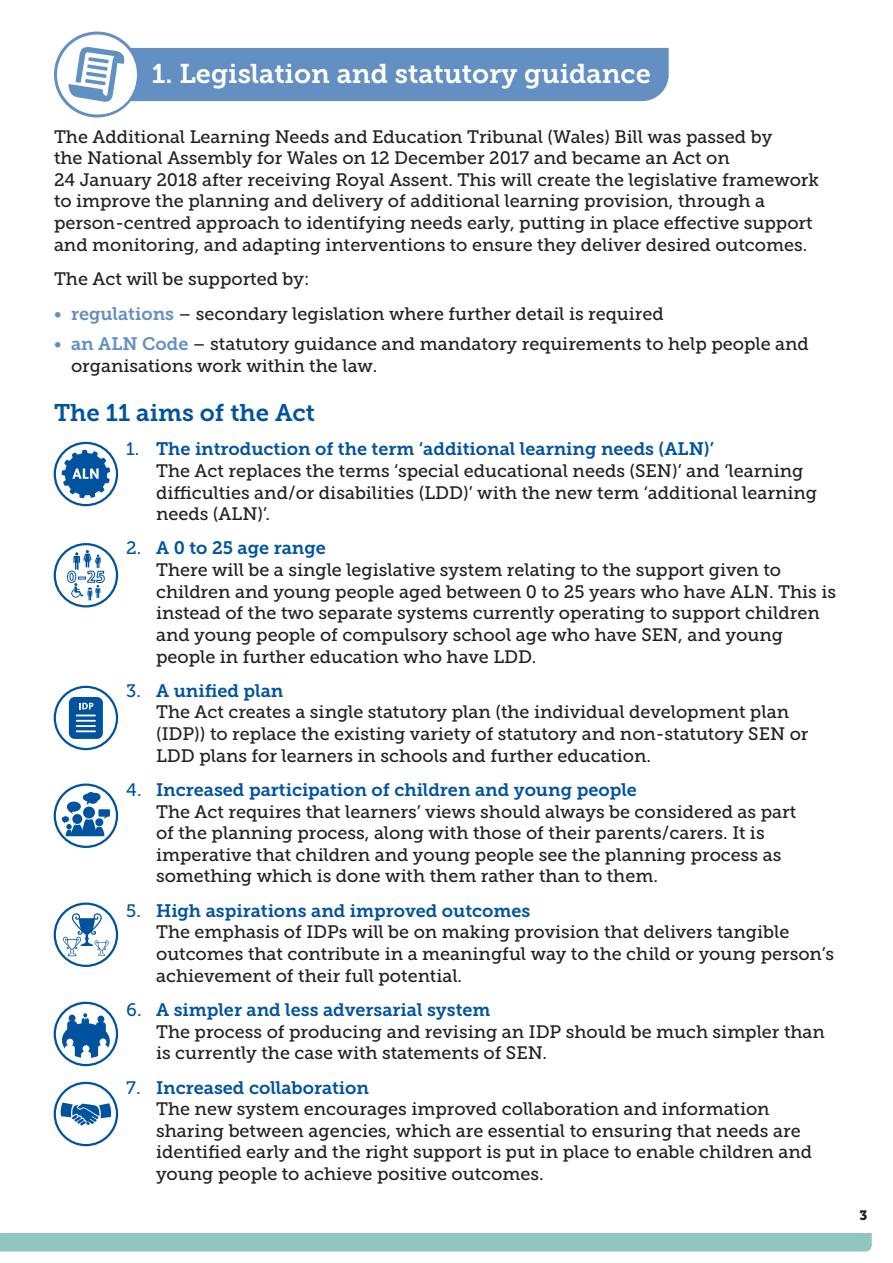
<style>
.page{position:relative;width:893px;height:1263px;background:#fff}
.page>*{position:absolute;margin:0;border:0;box-sizing:border-box;transform-origin:0 0}
.t1{font:27px "Museo Slab 700";color:#fff}
.t2{font:24px "Museo Slab 700";color:#0153a0}
.t3{font:18px/21.6px "Museo Slab 500";color:#231f20}
.t4{font:18px "Museo Slab 700";color:#0153a0}
.t5{font:13.5px "Museo Slab 900";color:#231f20}
.s1{color:#638fc3}
.s2{font-family:"Museo Slab 700";color:#638fc3}
.s3{font-family:"Museo Slab 500"}
</style>
<div class="page">
<svg style="left:55px;top:443px;width:62px;height:62px"></svg>
<div style="left:54px;top:442px;width:64px;height:64px;border:2px solid #0153a0;border-radius:50%"></div>
<svg style="left:62px;top:450px;width:48px;height:48px"></svg>
<svg style="left:55px;top:544px;width:62px;height:62px"></svg>
<div style="left:54px;top:543px;width:64px;height:64px;border:2px solid #0153a0;border-radius:50%"></div>
<svg style="left:67px;top:550px;width:38px;height:50px"></svg>
<div style="left:54px;top:686px;width:64px;height:64px;border:2px solid #0153a0;border-radius:50%"></div>
<div style="left:69px;top:697px;width:34px;height:42px;background:#0153a0;border-radius:6px"></div>
<svg style="left:76px;top:703px;width:20px;height:29px"></svg>
<svg style="left:56px;top:33px;width:82px;height:83px"></svg>
<div style="left:54px;top:32px;width:86px;height:85px;border:3px solid #638fc3;border-radius:50%"></div>
<svg style="left:55px;top:904px;width:62px;height:62px"></svg>
<div style="left:54px;top:902px;width:64px;height:65px;border:2px solid #0153a0;border-radius:50%"></div>
<svg style="left:63px;top:913px;width:46px;height:43px"></svg>
<svg style="left:55px;top:785px;width:62px;height:62px"></svg>
<div style="left:54px;top:783px;width:64px;height:65px;border:2px solid #0153a0;border-radius:50%"></div>
<svg style="left:62px;top:792px;width:48px;height:44px"></svg>
<svg style="left:55px;top:1003px;width:62px;height:62px"></svg>
<div style="left:54px;top:1002px;width:64px;height:64px;border:2px solid #0153a0;border-radius:50%"></div>
<svg style="left:61px;top:1013px;width:50px;height:45px"></svg>
<div style="left:54px;top:1082px;width:64px;height:64px;border:2px solid #0153a0;border-radius:50%"></div>
<svg style="left:60px;top:1102px;width:52px;height:24px"></svg>
<div style="left:63px;top:41px;width:73px;height:73px;background:#fff;border-radius:50%"></div>
<svg style="left:68px;top:46px;width:601px;height:58px;background:#7a9fcc"></svg>
<div style="left:0;top:1233px;width:872px;height:18px;background:#91c5bf"></div>
<h1 class="t1" style="left:152px;top:58px;width:500px">1. Legislation and statutory guidance</h1>
<p class="t3" style="left:54px;top:126px;width:766px">The Additional Learning Needs and Education Tribunal (Wales) Bill was passed by<br>the National Assembly for Wales on 12 December 2017 and became an Act on<br>24 January 2018 after receiving Royal Assent. This will create the legislative framework to improve the planning and delivery of additional learning provision, through a person-centred approach to identifying needs early, putting in place effective support and monitoring, and adapting interventions to ensure they deliver desired outcomes.</p>
<p class="t3" style="left:54px;top:268px;width:257px">The Act will be supported by:</p>
<p class="t3" style="left:54px;top:303px;width:611px"><span class="s1">•</span> <span class="s2">regulations</span> – secondary legislation where further detail is required</p>
<p class="t3" style="left:71px;top:333px;width:739px;text-indent:-17px"><span class="s1">•</span> <span class="s2">an ALN Code</span> – statutory guidance and mandatory requirements to help people and organisations work within the law.</p>
<h2 class="t2" style="left:54px;top:399px;width:263px">The 11 aims of the Act</h2>
<p class="t4" style="left:126px;top:439px;width:589px"><span class="s3">1.</span> The introduction of the term ‘additional learning needs (ALN)’</p>
<p class="t3" style="left:156px;top:460px;width:663px">The Act replaces the terms ‘special educational needs (SEN)’ and ‘learning difficulties and/or disabilities (LDD)’ with the new term ‘additional learning needs (ALN)’.</p>
<p class="t4" style="left:126px;top:538px;width:201px"><span class="s3">2.</span> A 0 to 25 age range</p>
<p class="t3" style="left:156px;top:559px;width:682px">There will be a single legislative system relating to the support given to children and young people aged between 0 to 25 years who have ALN. This is instead of the two separate systems currently operating to support children and young people of compulsory school age who have SEN, and young people in further education who have LDD.</p>
<p class="t4" style="left:126px;top:680px;width:159px"><span class="s3">3.</span> A unified plan</p>
<p class="t3" style="left:156px;top:701px;width:654px">The Act creates a single statutory plan (the individual development plan (IDP)) to replace the existing variety of statutory and non-statutory SEN or<br>LDD plans for learners in schools and further education.</p>
<p class="t4" style="left:126px;top:780px;width:512px"><span class="s3">4.</span> Increased participation of children and young people</p>
<p class="t3" style="left:156px;top:801px;width:642px">The Act requires that learners’ views should always be considered as part of the planning process, along with those of their parents/carers. It is imperative that children and young people see the planning process as something which is done with them rather than to them.</p>
<p class="t4" style="left:126px;top:900px;width:406px"><span class="s3">5.</span> High aspirations and improved outcomes</p>
<p class="t3" style="left:156px;top:921px;width:680px">The emphasis of IDPs will be on making provision that delivers tangible outcomes that contribute in a meaningful way to the child or young person’s achievement of their full potential.</p>
<p class="t4" style="left:126px;top:999px;width:366px"><span class="s3">6.</span> A simpler and less adversarial system</p>
<p class="t3" style="left:156px;top:1021px;width:670px">The process of producing and revising an IDP should be much simpler than is currently the case with statements of SEN.</p>
<p class="t4" style="left:126px;top:1077px;width:244px"><span class="s3">7.</span> Increased collaboration</p>
<p class="t3" style="left:156px;top:1098px;width:658px">The new system encourages improved collaboration and information sharing between agencies, which are essential to ensuring that needs are identified early and the right support is put in place to enable children and young people to achieve positive outcomes.</p>
<p class="t5" style="left:859px;top:1208px;width:9px">3</p>
</div>
